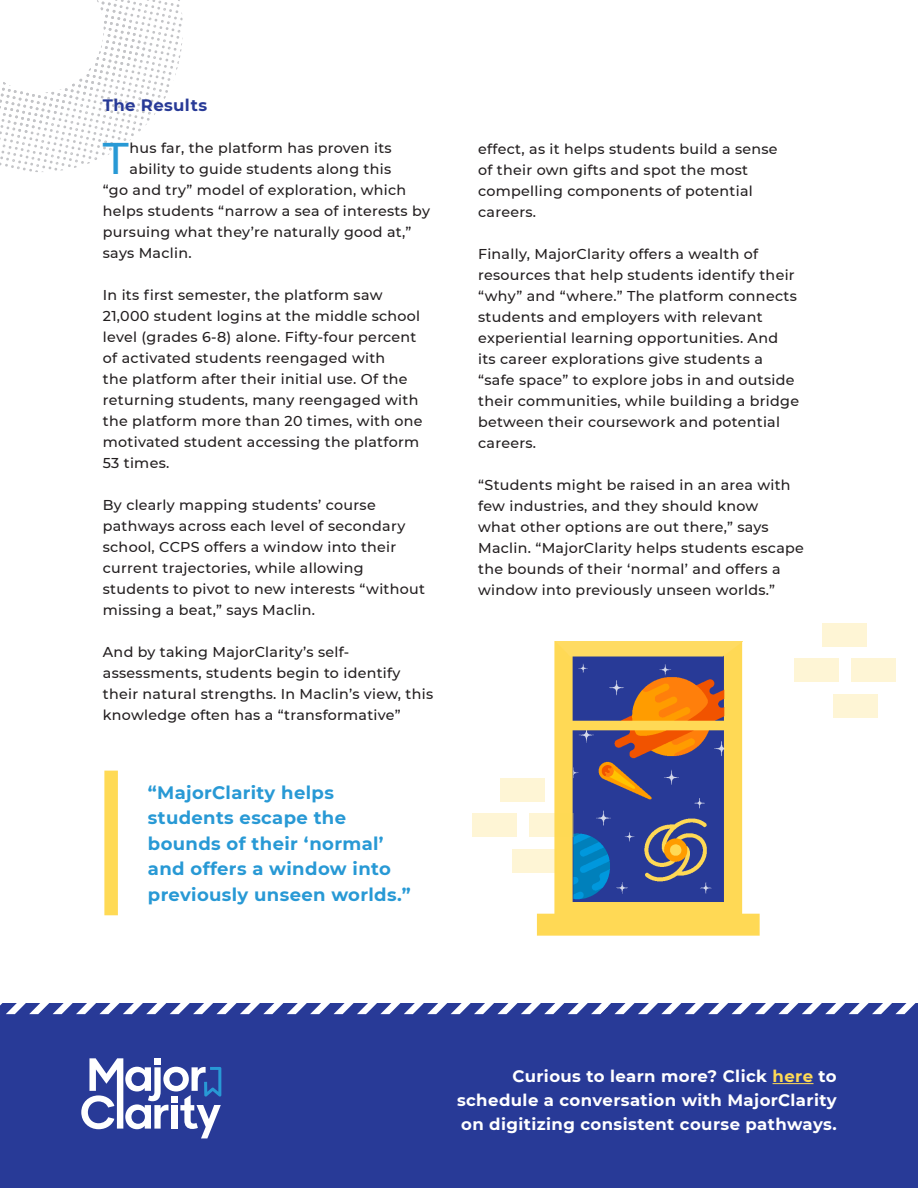
<style>
.page{position:relative;width:918px;height:1188px;background:#fff}
.page>*{position:absolute;margin:0;border:0;box-sizing:border-box;transform-origin:0 0}
.t1{font:500 44.25px "Montserrat";color:#2899d5}
.t2{font:700 18px/25.5px "Montserrat";letter-spacing:.02em;color:#2899d5}
.t3{font:700 16.5px/24px "Montserrat";letter-spacing:.025em;color:#fff;text-align:justify}
.t4{font:700 16.5px "Montserrat";letter-spacing:.02em;color:#283a97}
.t5{font:500 14.25px/21px "Montserrat";letter-spacing:.02em;color:#231f20}
.s1{color:#ffda55}
</style>
<div class="page">
<svg style="left:0;top:0;width:183px;height:172px"></svg>
<div style="left:0;top:1004px;width:918px;height:184px;background:#283a97"></div>
<svg style="left:81px;top:1058px;width:140px;height:80px"></svg>
<hr style="left:773px;top:1083px;width:41px;height:1px;background:#ffda55">
<svg style="left:0;top:1003px;width:918px;height:11px"></svg>
<div style="left:104px;top:771px;width:14px;height:144px;background:#ffda55"></div>
<img style="left:536px;top:641px;width:224px;height:294px">
<div style="left:472px;top:813px;width:45px;height:24px;background:#fef5d5"></div>
<div style="left:500px;top:778px;width:45px;height:24px;background:#fef5d5"></div>
<div style="left:512px;top:849px;width:45px;height:24px;background:#fef5d5"></div>
<svg style="left:529px;top:813px;width:45px;height:24px"></svg>
<div style="left:794px;top:658px;width:45px;height:24px;background:#fef5d5"></div>
<div style="left:822px;top:623px;width:45px;height:24px;background:#fef5d5"></div>
<div style="left:833px;top:694px;width:45px;height:24px;background:#fef5d5"></div>
<div style="left:851px;top:658px;width:45px;height:24px;background:#fef5d5"></div>
<p class="t4" style="left:103px;top:93px;width:106px">The Results</p>
<p class="t1" style="left:103px;top:127px;width:27px">T</p>
<p class="t5" style="left:130px;top:137px;width:264px">hus far, the platform has proven its</p>
<p class="t5" style="left:130px;top:158px;width:263px">ability to guide students along this</p>
<p class="t5" style="left:103px;top:179px;width:305px">“go and try” model of exploration, which</p>
<p class="t5" style="left:103px;top:200px;width:329px">helps students “narrow a sea of interests by</p>
<p class="t5" style="left:103px;top:221px;width:310px">pursuing what they’re naturally good at,”</p>
<p class="t5" style="left:103px;top:242px;width:90px">says Maclin.</p>
<p class="t5" style="left:103px;top:284px;width:321px">In its first semester, the platform saw 21,000 student logins at the middle school level (grades 6-8) alone. Fifty-four percent of activated students reengaged with<br>the platform after their initial use. Of the returning students, many reengaged with the platform more than 20 times, with one motivated student accessing the platform 53 times.</p>
<p class="t5" style="left:103px;top:494px;width:324px">By clearly mapping students’ course pathways across each level of secondary school, CCPS offers a window into their current trajectories, while allowing students to pivot to new interests “without missing a beat,” says Maclin.</p>
<p class="t5" style="left:103px;top:641px;width:332px">And by taking MajorClarity’s self&shy;assessments, students begin to identify their natural strengths. In Maclin’s view, this knowledge often has a “transformative”</p>
<p class="t2" style="left:148px;top:779px;width:264px">“MajorClarity helps students escape the bounds of their ‘normal’ and offers a window into previously unseen worlds.”</p>
<p class="t5" style="left:478px;top:137px;width:301px">effect, as it helps students build a sense of their own gifts and spot the most compelling components of potential careers.</p>
<p class="t5" style="left:478px;top:242px;width:322px">Finally, MajorClarity offers a wealth of resources that help students identify their “why” and “where.” The platform connects students and employers with relevant experiential learning opportunities. And its career explorations give students a “safe space” to explore jobs in and outside their communities, while building a bridge between their coursework and potential careers.</p>
<p class="t5" style="left:478px;top:473px;width:327px">“Students might be raised in an area with few industries, and they should know<br>what other options are out there,” says Maclin. “MajorClarity helps students escape the bounds of their ‘normal’ and offers a window into previously unseen worlds.”</p>
<p class="t3" style="left:457px;top:1064px;width:381px;text-indent:55px">Curious to learn more? Click <span class="s1">here</span> to schedule a conversation with MajorClarity on digitizing consistent course pathways.</p>
</div>
